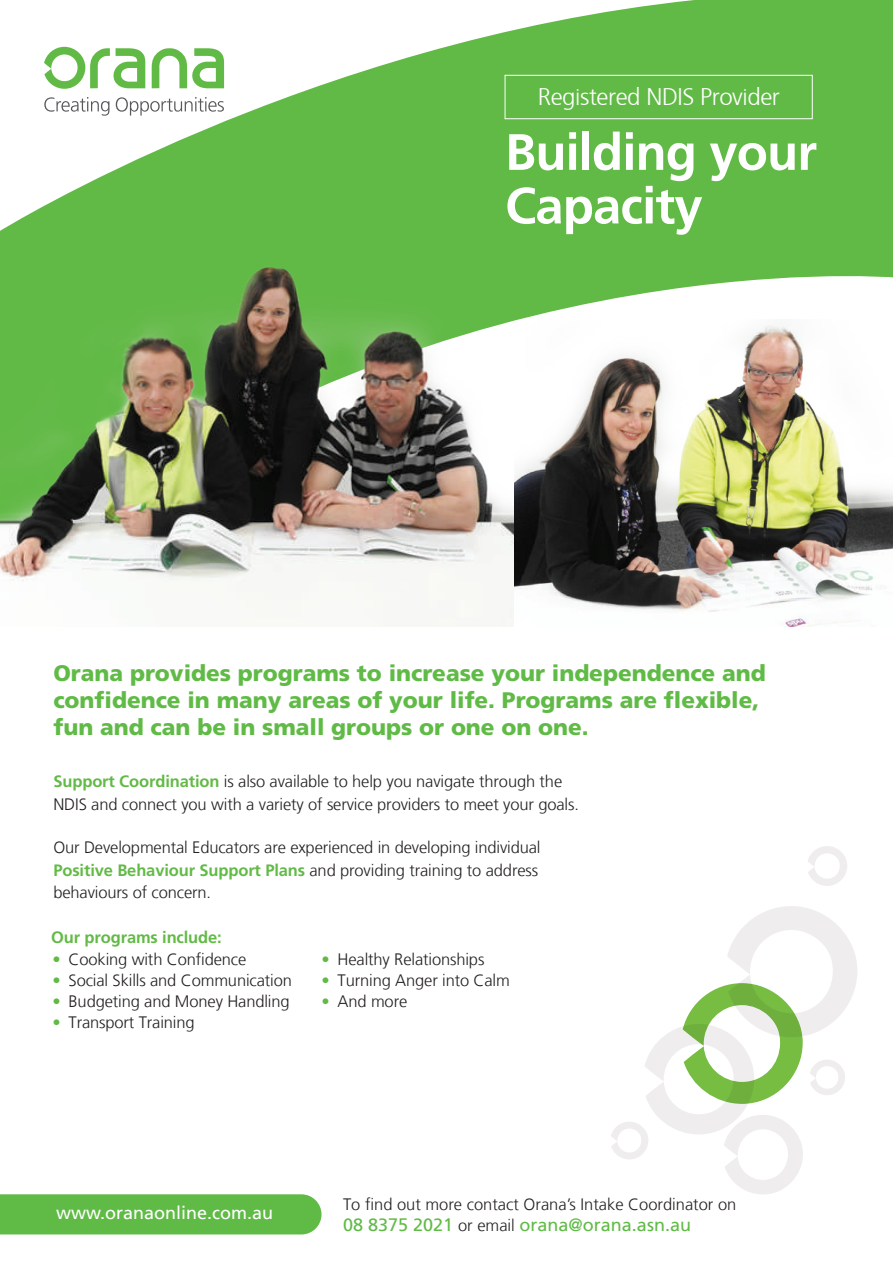
<style>
.page{position:relative;width:893px;height:1263px;background:#fff}
.page>*{position:absolute;margin:0;border:0;box-sizing:border-box;transform-origin:0 0}
.t1{font:700 51px/53.6px "Frutiger LT Std";letter-spacing:-.02em;color:#fff}
.t2{font:300 24px "Frutiger";letter-spacing:-.02em;color:#fff}
.t3{font:900 22.5px/27px "Frutiger LT Std";color:#60bb46}
.t4{font:18px "Frutiger LT";color:#60bb46}
.t5{font:18px "Frutiger LT";color:#fff}
.t6{font:300 16.5px/22.5px "Frutiger LT";letter-spacing:-.01em;color:#231f20}
.t7{font:700 16.5px "Frutiger LT Std";letter-spacing:-.01em;color:#62ba46}
.s1{font-family:"Frutiger LT Std";font-weight:700;color:#62ba46}
.s2{font-family:"Frutiger LT";font-weight:300;color:#231f20}
.s3{font-weight:300;font-size:16.5px;color:#231f20}
</style>
<div class="page">
<svg style="left:611px;top:906px;width:246px;height:288px"></svg>
<svg style="left:808px;top:846px;width:39px;height:40px"></svg>
<div style="left:0;top:1194px;width:321px;height:40px;background:#60bb46"></div>
<svg style="left:0;top:0;width:893px;height:316px;fill:#62ba46"></svg>
<div style="left:505px;top:75px;width:308px;height:44px;border:1px solid #fff"></div>
<img style="left:0;top:235px;width:533px;height:383px">
<img style="left:514px;top:320px;width:379px;height:307px">
<h2 class="t2" style="left:538px;top:80px;width:244px">Registered NDIS Provider</h2>
<h1 class="t1" style="left:505px;top:126px;width:314px">Building your<br>Capacity</h1>
<h3 class="t3" style="left:53px;top:660px;width:714px">Orana provides programs to increase your independence and confidence in many areas of your life. Programs are flexible, fun and can be in small groups or one on one.</h3>
<p class="t6" style="left:53px;top:770px;width:527px"><span class="s1">Support Coordination</span> is also available to help you navigate through the<br>NDIS and connect you with a variety of service providers to meet your goals.</p>
<p class="t6" style="left:53px;top:836px;width:489px">Our Developmental Educators are experienced in developing individual</p>
<p class="t7" style="left:53px;top:860px;width:486px">Positive Behaviour Support Plans <span class="s2">and providing training to address</span></p>
<p class="t6" style="left:53px;top:881px;width:159px">behaviours of concern.</p>
<p class="t7" style="left:51px;top:927px;width:172px">Our programs include:</p>
<p class="t6" style="left:52px;top:948px;width:195px"><span class="s1">•</span> Cooking with Confidence</p>
<p class="t6" style="left:52px;top:969px;width:241px"><span class="s1">•</span> Social Skills and Communication</p>
<p class="t6" style="left:52px;top:990px;width:239px"><span class="s1">•</span> Budgeting and Money Handling</p>
<p class="t6" style="left:52px;top:1011px;width:144px"><span class="s1">•</span> Transport Training</p>
<p class="t6" style="left:321px;top:948px;width:165px"><span class="s1">•</span> Healthy Relationships</p>
<p class="t6" style="left:321px;top:969px;width:190px"><span class="s1">•</span> Turning Anger into Calm</p>
<p class="t6" style="left:321px;top:990px;width:87px"><span class="s1">•</span> And more</p>
<p class="t5" style="left:56px;top:1202px;width:219px">www.oranaonline.com.au</p>
<p class="t6" style="left:343px;top:1193px;width:395px">To find out more contact Orana’s Intake Coordinator on</p>
<p class="t4" style="left:343px;top:1214px;width:349px">08 8375 2021 <span class="s3">or email</span> orana@orana.asn.au</p>
</div>
